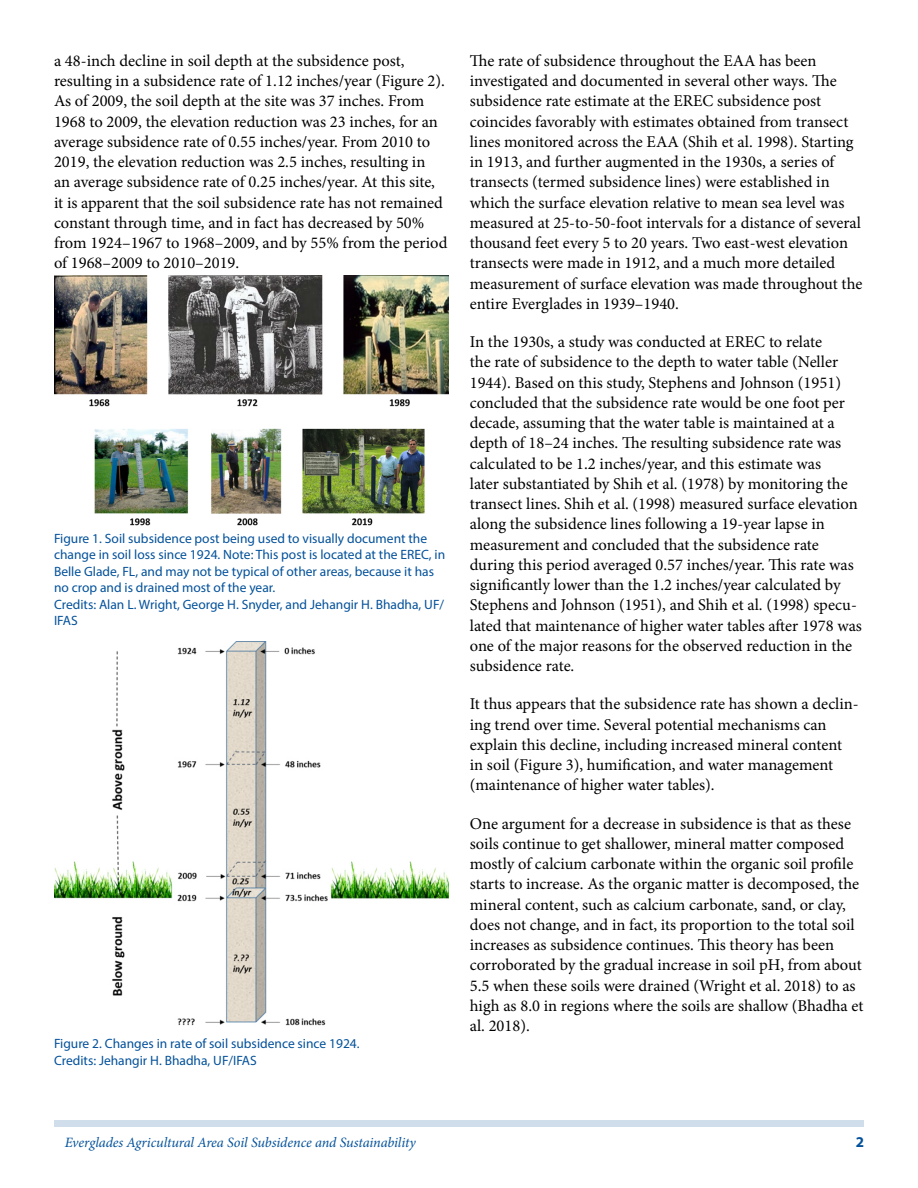
<style>
.page{position:relative;width:918px;height:1188px;background:#fff}
.page>*{position:absolute;margin:0;border:0;box-sizing:border-box;transform-origin:0 0}
.t1{font:16.5px/20.2px "Minion Pro";color:#000}
.t2{font:700 15px "Myriad Pro";color:#03519a}
.t3{font:italic 14.25px "Minion Pro";letter-spacing:-.005em;color:#03519a}
.t4{font:13.5px/16.5px "Myriad Pro";color:#03519a}
</style>
<div class="page">
<div style="left:54px;top:1120px;width:810px;height:7px;background:#d0ddea"></div>
<img style="left:54px;top:275px;width:394px;height:251px">
<img style="left:54px;top:641px;width:394px;height:385px">
<p class="t1" style="left:54px;top:51px;width:395px">a 48-inch decline in soil depth at the subsidence post, resulting in a subsidence rate of 1.12 inches/year (Figure 2).<br>As of 2009, the soil depth at the site was 37 inches. From 1968 to 2009, the elevation reduction was 23 inches, for an average subsidence rate of 0.55 inches/year. From 2010 to 2019, the elevation reduction was 2.5 inches, resulting in<br>an average subsidence rate of 0.25 inches/year. At this site, it is apparent that the soil subsidence rate has not remained constant through time, and in fact has decreased by 50% from 1924–1967 to 1968–2009, and by 55% from the period of 1968–2009 to 2010–2019.</p>
<p class="t1" style="left:470px;top:51px;width:394px">The rate of subsidence throughout the EAA has been investigated and documented in several other ways. The subsidence rate estimate at the EREC subsidence post coincides favorably with estimates obtained from transect lines monitored across the EAA (Shih et al. 1998). Starting in 1913, and further augmented in the 1930s, a series of transects (termed subsidence lines) were established in which the surface elevation relative to mean sea level was measured at 25-to-50-foot intervals for a distance of several thousand feet every 5 to 20 years. Two east-west elevation transects were made in 1912, and a much more detailed measurement of surface elevation was made throughout the entire Everglades in 1939–1940.</p>
<p class="t1" style="left:470px;top:332px;width:394px">In the 1930s, a study was conducted at EREC to relate<br>the rate of subsidence to the depth to water table (Neller 1944). Based on this study, Stephens and Johnson (1951) concluded that the subsidence rate would be one foot per decade, assuming that the water table is maintained at a depth of 18–24 inches. The resulting subsidence rate was calculated to be 1.2 inches/year, and this estimate was<br>later substantiated by Shih et al. (1978) by monitoring the transect lines. Shih et al. (1998) measured surface elevation along the subsidence lines following a 19-year lapse in measurement and concluded that the subsidence rate during this period averaged 0.57 inches/year. This rate was significantly lower than the 1.2 inches/year calculated by Stephens and Johnson (1951), and Shih et al. (1998) specu&shy;lated that maintenance of higher water tables after 1978 was one of the major reasons for the observed reduction in the subsidence rate.</p>
<p class="t1" style="left:470px;top:694px;width:390px">It thus appears that the subsidence rate has shown a declin&shy;ing trend over time. Several potential mechanisms can explain this decline, including increased mineral content in soil (Figure 3), humification, and water management (maintenance of higher water tables).</p>
<p class="t1" style="left:470px;top:813px;width:395px">One argument for a decrease in subsidence is that as these soils continue to get shallower, mineral matter composed mostly of calcium carbonate within the organic soil profile starts to increase. As the organic matter is decomposed, the mineral content, such as calcium carbonate, sand, or clay, does not change, and in fact, its proportion to the total soil increases as subsidence continues. This theory has been corroborated by the gradual increase in soil pH, from about 5.5 when these soils were drained (Wright et al. 2018) to as high as 8.0 in regions where the soils are shallow (Bhadha et al. 2018).</p>
<p class="t4" style="left:54px;top:530px;width:393px">Figure 1. Soil subsidence post being used to visually document the change in soil loss since 1924. Note: This post is located at the EREC, in Belle Glade, FL, and may not be typical of other areas, because it has no crop and is drained most of the year.<br>Credits: Alan L. Wright, George H. Snyder, and Jehangir H. Bhadha, UF/ IFAS</p>
<p class="t4" style="left:54px;top:1035px;width:307px">Figure 2. Changes in rate of soil subsidence since 1924.<br>Credits: Jehangir H. Bhadha, UF/IFAS</p>
<p class="t3" style="left:65px;top:1133px;width:352px">Everglades Agricultural Area Soil Subsidence and Sustainability</p>
<p class="t2" style="left:856px;top:1133px;width:10px">2</p>
</div>
